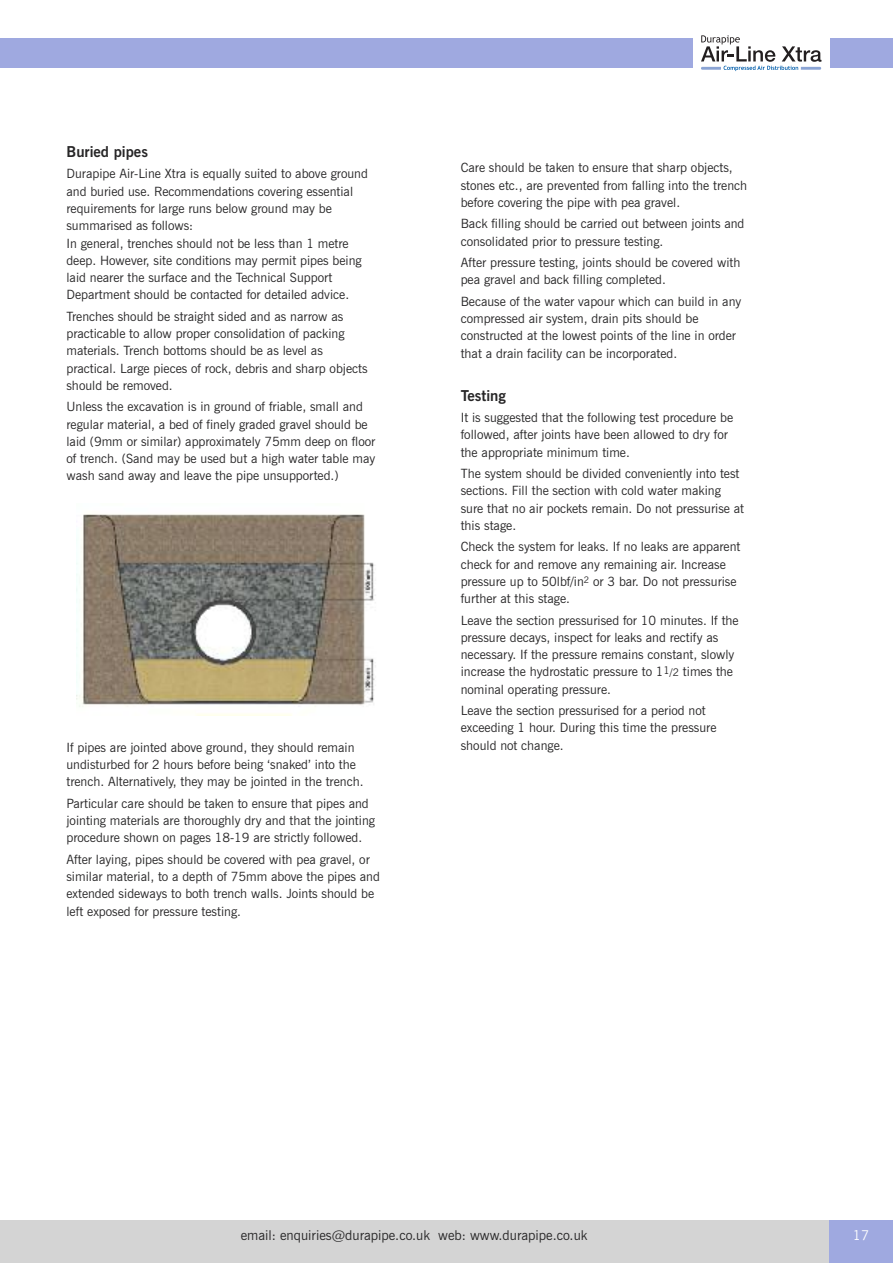
<style>
.page{position:relative;width:893px;height:1263px;background:#fff}
.page>*{position:absolute;margin:0;border:0;box-sizing:border-box;transform-origin:0 0}
.t1{font:700 15px "News Gothic BT";color:#272627}
.t2{font:13.5px "News Gothic BT";color:#272627}
.t3{font:13.5px "News Gothic BT";color:#fff}
.t4{font:12.75px/17.2px "News Gothic BT";color:#272627}
.s1{font-size:10.5px}
</style>
<div class="page">
<div style="left:0;top:1220px;width:893px;height:43px;background:#d4d4d4"></div>
<div style="left:829px;top:1220px;width:64px;height:43px;background:#9fa9e0"></div>
<div style="left:0;top:38px;width:893px;height:30px;background:#9fa9e0"></div>
<div style="left:693px;top:17px;width:136px;height:73px;background:#fff"></div>
<svg style="left:701px;top:35px;width:120px;height:36px"></svg>
<img style="left:76px;top:514px;width:300px;height:202px">
<p class="t1" style="left:66px;top:146px;width:83px">Buried pipes</p>
<p class="t4" style="left:66px;top:166px;width:303px">Durapipe Air-Line Xtra is equally suited to above ground and buried use. Recommendations covering essential requirements for large runs below ground may be summarised as follows:<br>In general, trenches should not be less than 1 metre deep. However, site conditions may permit pipes being laid nearer the surface and the Technical Support Department should be contacted for detailed advice.</p>
<p class="t4" style="left:66px;top:309px;width:303px">Trenches should be straight sided and as narrow as practicable to allow proper consolidation of packing materials. Trench bottoms should be as level as practical. Large pieces of rock, debris and sharp objects should be removed.</p>
<p class="t4" style="left:66px;top:399px;width:310px">Unless the excavation is in ground of friable, small and regular material, a bed of finely graded gravel should be laid (9mm or similar) approximately 75mm deep on floor of trench. (Sand may be used but a high water table may wash sand away and leave the pipe unsupported.)</p>
<p class="t4" style="left:66px;top:740px;width:299px">If pipes are jointed above ground, they should remain undisturbed for 2 hours before being ‘snaked’ into the trench. Alternatively, they may be jointed in the trench.</p>
<p class="t4" style="left:66px;top:796px;width:310px">Particular care should be taken to ensure that pipes and jointing materials are thoroughly dry and that the jointing procedure shown on pages 18-19 are strictly followed.</p>
<p class="t4" style="left:66px;top:852px;width:315px">After laying, pipes should be covered with pea gravel, or similar material, to a depth of 75mm above the pipes and extended sideways to both trench walls. Joints should be left exposed for pressure testing.</p>
<p class="t4" style="left:461px;top:160px;width:288px">Care should be taken to ensure that sharp objects, stones etc., are prevented from falling into the trench before covering the pipe with pea gravel.</p>
<p class="t4" style="left:461px;top:216px;width:285px">Back filling should be carried out between joints and consolidated prior to pressure testing.</p>
<p class="t4" style="left:461px;top:255px;width:281px">After pressure testing, joints should be covered with pea gravel and back filling completed.</p>
<p class="t4" style="left:461px;top:294px;width:282px">Because of the water vapour which can build in any compressed air system, drain pits should be constructed at the lowest points of the line in order that a drain facility can be incorporated.</p>
<p class="t1" style="left:461px;top:390px;width:47px">Testing</p>
<p class="t4" style="left:461px;top:410px;width:274px">It is suggested that the following test procedure be followed, after joints have been allowed to dry for the appropriate minimum time.</p>
<p class="t4" style="left:461px;top:466px;width:285px">The system should be divided conveniently into test sections. Fill the section with cold water making sure that no air pockets remain. Do not pressurise at this stage.</p>
<p class="t4" style="left:461px;top:539px;width:281px">Check the system for leaks. If no leaks are apparent check for and remove any remaining air. Increase pressure up to 50lbf/in<sup>2</sup> or 3 bar. Do not pressurise further at this stage.</p>
<p class="t4" style="left:461px;top:613px;width:279px">Leave the section pressurised for 10 minutes. If the pressure decays, inspect for leaks and rectify as necessary. If the pressure remains constant, slowly increase the hydrostatic pressure to 1<sup>1</sup><span class="s1">/2</span> times the nominal operating pressure.</p>
<p class="t4" style="left:461px;top:703px;width:257px">Leave the section pressurised for a period not exceeding 1 hour. During this time the pressure should not change.</p>
<p class="t2" style="left:241px;top:1230px;width:348px">email: enquiries@durapipe.co.uk web: www.durapipe.co.uk</p>
<p class="t3" style="left:853px;top:1230px;width:18px">17</p>
</div>
